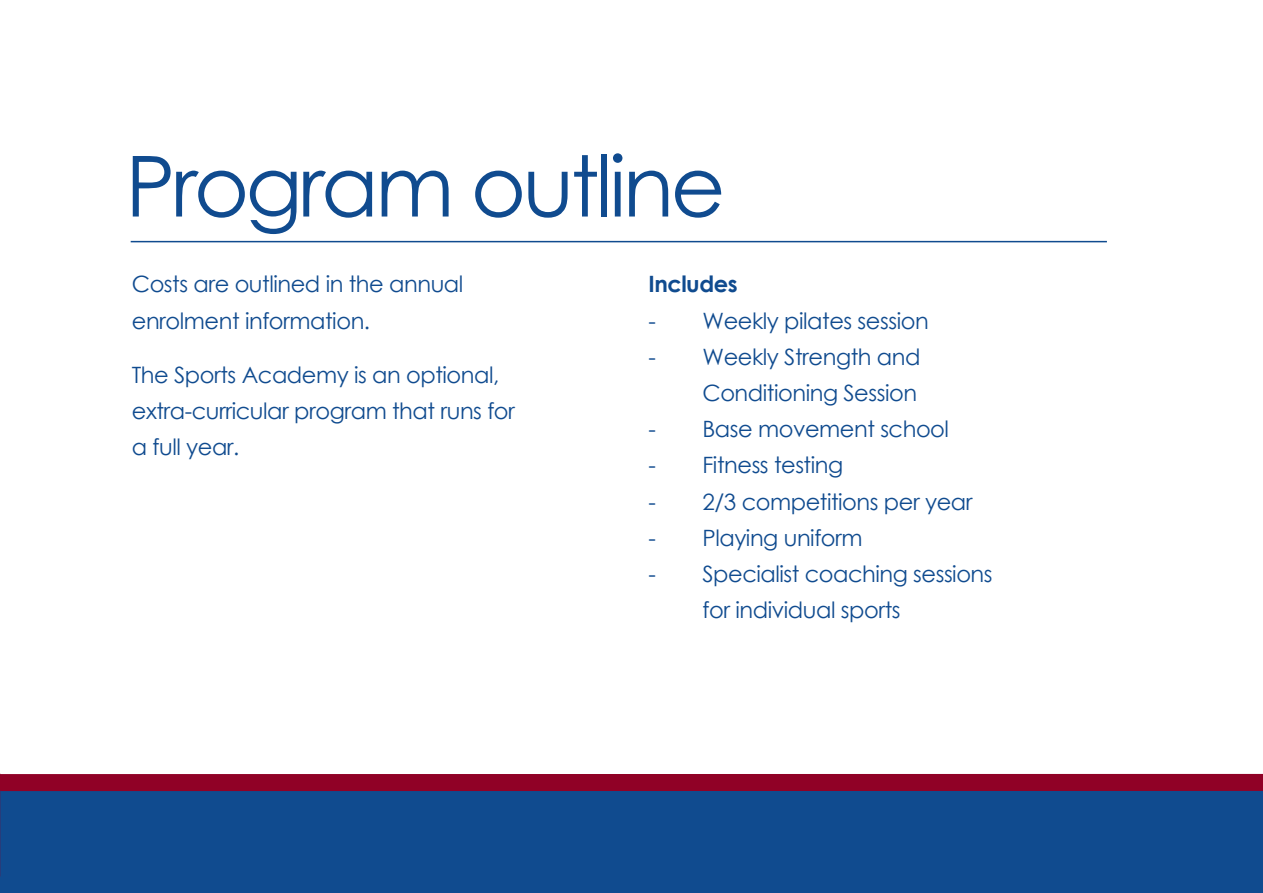
<style>
.page{position:relative;width:1263px;height:893px;background:#fff}
.page>*{position:absolute;margin:0;border:0;box-sizing:border-box;transform-origin:0 0}
.t1{font:84.3px "Century Gothic";letter-spacing:-.04em;color:#104b8f}
.t2{font:22.5px/36.2px "Century Gothic";letter-spacing:-.02em;color:#104b8f}
.t3{font:700 22.5px "Century Gothic";letter-spacing:-.02em;color:#104b8f}
</style>
<div class="page">
<div style="left:0;top:774px;width:1263px;height:102px;background:#900126"></div>
<div style="left:0;top:791px;width:1263px;height:102px;background:#104b8f"></div>
<hr style="left:131px;top:241px;width:976px;height:1px;background:#104b8f">
<h1 class="t1" style="left:125px;top:127px;width:602px">Program outline</h1>
<p class="t2" style="left:132px;top:266px;width:333px">Costs are outlined in the annual enrolment information.</p>
<p class="t2" style="left:132px;top:356px;width:385px">The Sports Academy is an optional, extra-curricular program that runs for a full year.</p>
<p class="t3" style="left:648px;top:267px;width:91px">Includes</p>
<p class="t2" style="left:648px;top:302px;width:282px">- Weekly pilates session</p>
<p class="t2" style="left:648px;top:338px;width:274px;text-align:right">- Weekly Strength and<br>Conditioning Session</p>
<p class="t2" style="left:648px;top:411px;width:302px">- Base movement school</p>
<p class="t2" style="left:648px;top:447px;width:196px">- Fitness testing</p>
<p class="t2" style="left:648px;top:483px;width:326px">- 2/3 competitions per year</p>
<p class="t2" style="left:648px;top:519px;width:216px">- Playing uniform</p>
<p class="t2" style="left:702px;top:555px;width:292px;text-indent:-54px">- Specialist coaching sessions for individual sports</p>
</div>
